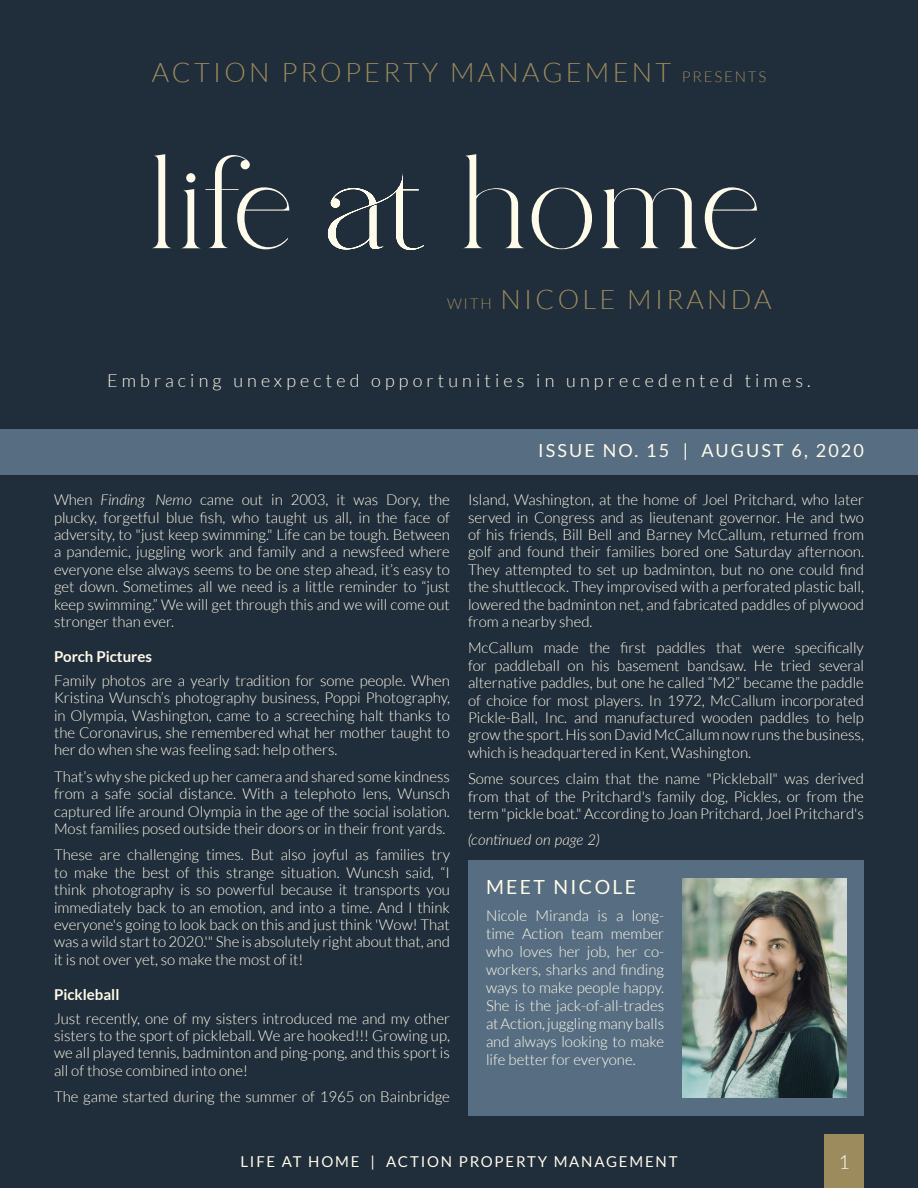
<style>
.page{position:relative;width:918px;height:1188px;background:#202d3a}
.page>*{position:absolute;margin:0;border:0;box-sizing:border-box;transform-origin:0 0}
.t1{font:300 27px "Lato";letter-spacing:.12em;color:#9c8b5d}
.t2{font:19.5px "Lato";letter-spacing:.12em;color:#fffbea}
.t3{font:300 19.5px "Lato";color:#fff}
.t4{font:300 18px "Lato";letter-spacing:.23em;color:#fffbea}
.t5{font:18px "Lato";letter-spacing:.12em;color:#fffbea}
.t6{font:300 15px/17.4px "Lato";color:#fffbea;text-align:justify}
.t7{font:15px "Lato";letter-spacing:.12em;color:#fffbea}
.t8{font:700 15px "Lato";color:#fffbea}
.t9{font:italic 300 15px "Lato";color:#fffbea}
.s1{font-size:15px}
.s2{font-style:italic}
</style>
<div class="page">
<div style="left:468px;top:860px;width:396px;height:256px;background:#576e82"></div>
<img style="left:682px;top:878px;width:164px;height:220px">
<div style="left:824px;top:1134px;width:40px;height:54px;background:#9c8b5d"></div>
<div style="left:0;top:429px;width:918px;height:46px;background:#576e82"></div>
<svg style="left:152px;top:154px;width:605px;height:96px"></svg>
<h1 class="t1" style="left:152px;top:58px;width:616px">ACTION PROPERTY MANAGEMENT <span class="s1">PRESENTS</span></h1>
<h1 class="t1" style="left:447px;top:284px;width:326px"><span class="s1">WITH</span> NICOLE MIRANDA</h1>
<p class="t4" style="left:107px;top:371px;width:705px">Embracing unexpected opportunities in unprecedented times.</p>
<p class="t6" style="left:54px;top:491px;width:398px">When <span class="s2">Finding Nemo</span> came out in 2003, it was Dory, the plucky, forgetful blue fish, who taught us all, in the face of adversity, to "just keep swimming." Life can be tough. Between a pandemic, juggling work and family and a newsfeed where everyone else always seems to be one step ahead, it’s easy to get down. Sometimes all we need is a little reminder to “just keep swimming.” We will get through this and we will come out stronger than ever.</p>
<p class="t8" style="left:54px;top:648px;width:99px">Porch Pictures</p>
<p class="t6" style="left:54px;top:672px;width:397px">Family photos are a yearly tradition for some people. When Kristina Wunsch’s photography business, Poppi Photography, in Olympia, Washington, came to a screeching halt thanks to the Coronavirus, she remembered what her mother taught to her do when she was feeling sad: help others.</p>
<p class="t6" style="left:54px;top:768px;width:398px">That’s why she picked up her camera and shared some kindness from a safe social distance. With a telephoto lens, Wunsch captured life around Olympia in the age of the social isolation.<br>Most families posed outside their doors or in their front yards.</p>
<p class="t6" style="left:54px;top:846px;width:397px">These are challenging times. But also joyful as families try to make the best of this strange situation. Wuncsh said, “I think photography is so powerful because it transports you immediately back to an emotion, and into a time. And I think everyone's going to look back on this and just think 'Wow! That was a wild start to 2020.'" She is absolutely right about that, and it is not over yet, so make the most of it!</p>
<p class="t8" style="left:54px;top:986px;width:67px">Pickleball</p>
<p class="t6" style="left:54px;top:1010px;width:397px">Just recently, one of my sisters introduced me and my other sisters to the sport of pickleball. We are hooked!!! Growing up, we all played tennis, badminton and ping-pong, and this sport is all of those combined into one!</p>
<p class="t6" style="left:54px;top:1088px;width:397px">The game started during the summer of 1965 on Bainbridge</p>
<p class="t5" style="left:538px;top:441px;width:327px">ISSUE NO. 15 | AUGUST 6, 2020</p>
<p class="t6" style="left:468px;top:491px;width:397px">Island, Washington, at the home of Joel Pritchard, who later served in Congress and as lieutenant governor. He and two of his friends, Bill Bell and Barney McCallum, returned from golf and found their families bored one Saturday afternoon.<br>They attempted to set up badminton, but no one could find the shuttlecock. They improvised with a perforated plastic ball, lowered the badminton net, and fabricated paddles of plywood from a nearby shed.</p>
<p class="t6" style="left:468px;top:639px;width:397px">McCallum made the first paddles that were specifically for paddleball on his basement bandsaw. He tried several alternative paddles, but one he called “M2” became the paddle of choice for most players. In 1972, McCallum incorporated Pickle-Ball, Inc. and manufactured wooden paddles to help grow the sport. His son David McCallum now runs the business, which is headquartered in Kent, Washington.</p>
<p class="t6" style="left:468px;top:770px;width:397px">Some sources claim that the name "Pickleball" was derived from that of the Pritchard's family dog, Pickles, or from the term "pickle boat." According to Joan Pritchard, Joel Pritchard's</p>
<p class="t9" style="left:468px;top:830px;width:133px">(continued on page 2)</p>
<h2 class="t2" style="left:486px;top:876px;width:152px">MEET NICOLE</h2>
<p class="t6" style="left:486px;top:907px;width:180px;line-height:18px">Nicole Miranda is a long&shy;time Action team member who loves her job, her co&shy;workers, sharks and finding ways to make people happy.<br>She is the jack-of-all-trades at Action, juggling many balls and always looking to make life better for everyone.</p>
<p class="t7" style="left:240px;top:1153px;width:439px">LIFE AT HOME | ACTION PROPERTY MANAGEMENT</p>
<h2 class="t3" style="left:839px;top:1151px;width:13px">1</h2>
</div>
